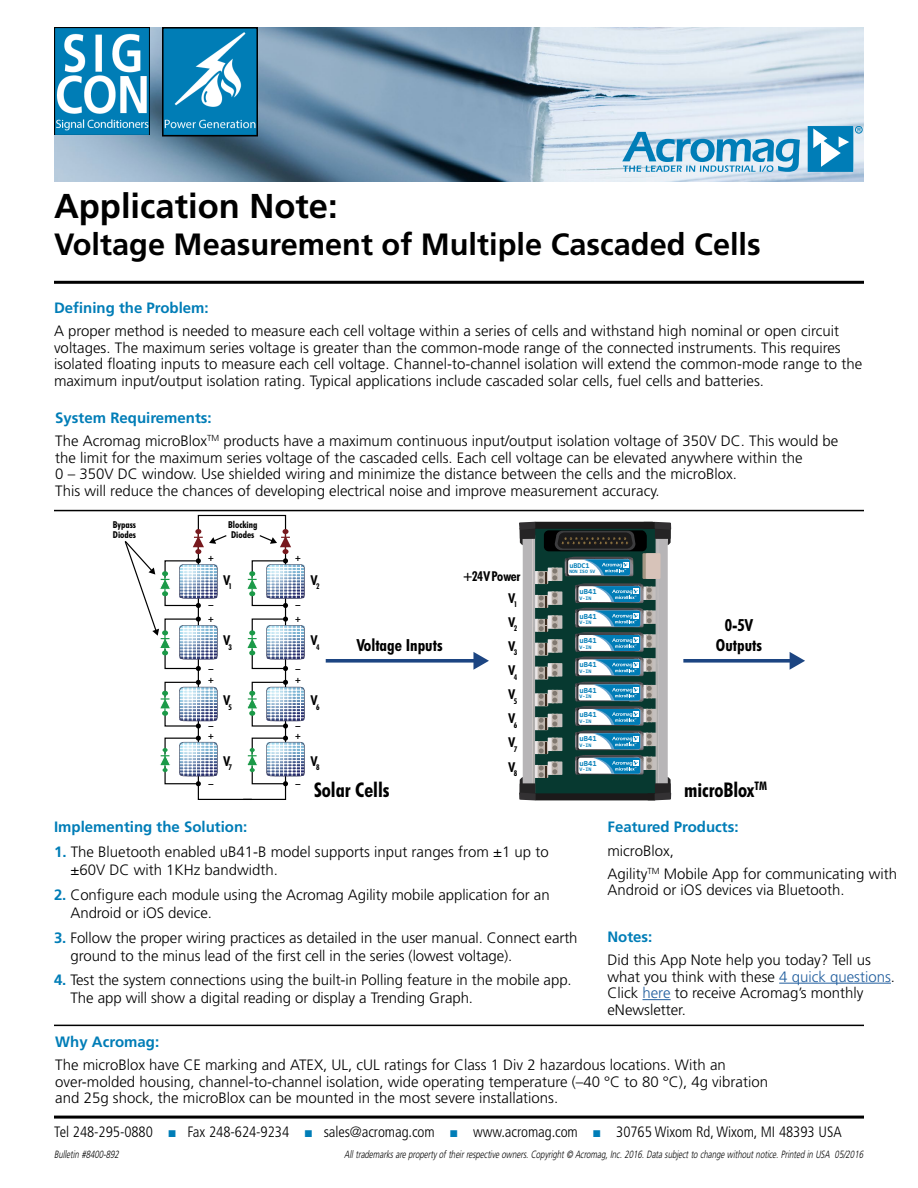
<style>
.page{position:relative;width:918px;height:1188px;background:#fff}
.page>*{position:absolute;margin:0;border:0;box-sizing:border-box;transform-origin:0 0}
.t1{font:700 34.5px "Frutiger";color:#000}
.t2{font:700 30.75px "Frutiger";color:#000}
.t3{font:700 condensed 20.25px "Futura BT";color:#000}
.t4{font:700 condensed 16.65px "Futura BT";color:#000}
.t5{font:300 15px/16.5px "Frutiger";color:#000}
.t6{font:300 condensed 15px "Frutiger";letter-spacing:-.005em;color:#000}
.t7{font:700 15px "Frutiger";color:#007db7}
.t8{font:700 condensed 13.65px/24.2px "Futura BT";letter-spacing:-.02em;color:#000;text-align:justify}
.t9{font:italic 300 10.5px "Frutiger";color:#000;scale:.75 1}
.t10{font:700 condensed 9.6px/9.6px "Futura BT";color:#000;text-align:center}
.t11{font:700 9.6px "Myriad Pro";color:#000}
.t12{font:700 7.8px "Consolas";color:#007db7}
.t13{font:700 7.35px "Consolas";color:#007db7}
.t14{font:700 5.4px "Consolas";color:#007db7}
.t15{font:700 5.1px "Consolas";color:#007db7}
.s1{font-weight:700;color:#007db7}
.s2{color:#215e9e}
.s3{color:#007db7}
</style>
<div class="page">
<img style="left:54px;top:27px;width:810px;height:154px">
<hr style="left:54px;top:281px;width:810px;height:3px;background:#000">
<hr style="left:54px;top:510px;width:810px;height:1px;background:#000">
<hr style="left:54px;top:1025px;width:810px;height:1px;background:#000">
<hr style="left:779px;top:983px;width:112px;height:1px;background:#215e9e">
<svg style="left:642px;top:999px;width:29px;height:1px"></svg>
<hr style="left:54px;top:1116px;width:810px;height:3px;background:#000">
<div style="left:855px;top:126px;width:7px;height:7px;border:1px solid #007db7;border-radius:50%"></div>
<svg style="left:808px;top:126px;width:53px;height:46px"></svg>
<svg style="left:622px;top:132px;width:178px;height:40px;background:#8abfdb"></svg>
<img style="left:55px;top:27px;width:95px;height:108px">
<img style="left:165px;top:30px;width:90px;height:103px">
<div style="left:162px;top:27px;width:96px;height:109px;border:2px solid #000"></div>
<svg style="left:124px;top:515px;width:181px;height:285px"></svg>
<svg style="left:326px;top:659px;width:147px;height:4px"></svg>
<svg style="left:473px;top:652px;width:16px;height:18px"></svg>
<svg style="left:683px;top:659px;width:107px;height:4px"></svg>
<svg style="left:790px;top:652px;width:15px;height:18px"></svg>
<svg style="left:519px;top:522px;width:152px;height:278px;background:#627c7e"></svg>
<h1 class="t1" style="left:54px;top:186px;width:285px">Application Note:</h1>
<h2 class="t2" style="left:54px;top:226px;width:708px">Voltage Measurement of Multiple Cascaded Cells</h2>
<p class="t7" style="left:54px;top:299px;width:156px">Defining the Problem:</p>
<p class="t5" style="left:54px;top:323px;width:810px">A proper method is needed to measure each cell voltage within a series of cells and withstand high nominal or open circuit voltages. The maximum series voltage is greater than the common-mode range of the connected instruments. This requires isolated floating inputs to measure each cell voltage. Channel-to-channel isolation will extend the common-mode range to the maximum input/output isolation rating. Typical applications include cascaded solar cells, fuel cells and batteries.</p>
<p class="t5" style="left:55px;top:406px;width:785px;line-height:23.2px"><span class="s1">System Requirements:<br></span>The Acromag microBlox<sup>TM</sup> products have a maximum continuous input/output isolation voltage of 350V DC. This would be</p>
<p class="t5" style="left:55px;top:450px;width:749px">the limit for the maximum series voltage of the cascaded cells. Each cell voltage can be elevated anywhere within the<br>0 – 350V DC window. Use shielded wiring and minimize the distance between the cells and the microBlox.<br>This will reduce the chances of developing electrical noise and improve measurement accuracy.</p>
<p class="t10" style="left:113px;top:520px;width:25px;text-align:left">Bypass<br>Diodes</p>
<p class="t10" style="left:228px;top:520px;width:31px">Blocking<br>Diodes</p>
<p class="t11" style="left:208px;top:552px;width:7px">+</p>
<p class="t11" style="left:208px;top:598px;width:7px">−</p>
<p class="t11" style="left:208px;top:613px;width:7px">+</p>
<p class="t11" style="left:208px;top:662px;width:7px">−</p>
<p class="t11" style="left:208px;top:673px;width:7px">+</p>
<p class="t11" style="left:208px;top:720px;width:7px">−</p>
<p class="t11" style="left:208px;top:729px;width:7px">+</p>
<p class="t8" style="left:223px;top:568px;width:10px">V<sub>1</sub></p>
<p class="t8" style="left:223px;top:628px;width:10px">V<sub>3</sub></p>
<p class="t8" style="left:223px;top:688px;width:10px">V<sub>5</sub></p>
<p class="t8" style="left:223px;top:749px;width:10px">V<sub>7</sub></p>
<p class="t11" style="left:295px;top:552px;width:7px">+</p>
<p class="t11" style="left:295px;top:598px;width:7px">−</p>
<p class="t11" style="left:295px;top:613px;width:7px">+</p>
<p class="t11" style="left:295px;top:662px;width:7px">−</p>
<p class="t11" style="left:295px;top:673px;width:7px">+</p>
<p class="t11" style="left:295px;top:720px;width:7px">−</p>
<p class="t11" style="left:295px;top:729px;width:7px">+</p>
<p class="t8" style="left:311px;top:568px;width:10px">V<sub>2</sub></p>
<p class="t8" style="left:311px;top:628px;width:10px">V<sub>4</sub></p>
<p class="t8" style="left:311px;top:688px;width:10px">V<sub>6</sub></p>
<p class="t8" style="left:311px;top:749px;width:10px">V<sub>8</sub></p>
<p class="t8" style="left:462px;top:564px;width:60px">+24V Power</p>
<p class="t13" style="left:569px;top:561px;width:22px">uBDC1</p>
<p class="t15" style="left:569px;top:568px;width:27px">NON ISO 5V</p>
<p class="t12" style="left:580px;top:587px;width:19px">uB41</p>
<p class="t14" style="left:580px;top:595px;width:13px">V-IN</p>
<p class="t12" style="left:580px;top:611px;width:19px">uB41</p>
<p class="t14" style="left:580px;top:619px;width:13px">V-IN</p>
<p class="t12" style="left:580px;top:635px;width:19px">uB41</p>
<p class="t14" style="left:580px;top:643px;width:13px">V-IN</p>
<p class="t12" style="left:580px;top:660px;width:19px">uB41</p>
<p class="t14" style="left:580px;top:668px;width:13px">V-IN</p>
<p class="t8" style="left:508px;top:586px;width:10px">V<sub>1<br></sub>V<sub>2<br></sub>V<sub>3<br></sub>V<sub>4<br></sub>V<sub>5<br></sub>V<sub>6<br></sub>V<sub>7<br></sub>V<sub>8</sub></p>
<p class="t4" style="left:725px;top:615px;width:30px">0-5V</p>
<p class="t4" style="left:357px;top:635px;width:87px">Voltage Inputs</p>
<p class="t4" style="left:716px;top:635px;width:48px">Outputs</p>
<p class="t12" style="left:580px;top:685px;width:19px">uB41</p>
<p class="t14" style="left:580px;top:693px;width:13px">V-IN</p>
<p class="t12" style="left:580px;top:709px;width:19px">uB41</p>
<p class="t14" style="left:580px;top:717px;width:13px">V-IN</p>
<p class="t12" style="left:580px;top:734px;width:19px">uB41</p>
<p class="t14" style="left:580px;top:742px;width:13px">V-IN</p>
<p class="t12" style="left:580px;top:758px;width:19px">uB41</p>
<p class="t14" style="left:580px;top:766px;width:13px">V-IN</p>
<p class="t11" style="left:208px;top:777px;width:7px">−</p>
<p class="t11" style="left:295px;top:777px;width:7px">−</p>
<h3 class="t3" style="left:314px;top:777px;width:77px">Solar Cells</h3>
<h3 class="t3" style="left:684px;top:777px;width:84px">microBlox<sup>TM</sup></h3>
<p class="t7" style="left:54px;top:818px;width:195px">Implementing the Solution:</p>
<p class="t5" style="left:70px;top:843px;width:480px;line-height:18px;text-indent:-16px"><span class="s1">1.</span> The Bluetooth enabled uB41-B model supports input ranges from ±1 up to ±60V DC with 1KHz bandwidth.</p>
<p class="t5" style="left:70px;top:886px;width:481px;line-height:18px;text-indent:-16px"><span class="s1">2.</span> Configure each module using the Acromag Agility mobile application for an<br>Android or iOS device.</p>
<p class="t5" style="left:70px;top:929px;width:509px;line-height:18px;text-indent:-16px"><span class="s1">3.</span> Follow the proper wiring practices as detailed in the user manual. Connect earth ground to the minus lead of the first cell in the series (lowest voltage).</p>
<p class="t5" style="left:70px;top:971px;width:503px;line-height:18px;text-indent:-16px"><span class="s1">4.</span> Test the system connections using the built-in Polling feature in the mobile app.<br>The app will show a digital reading or display a Trending Graph.</p>
<p class="t7" style="left:608px;top:818px;width:133px">Featured Products:</p>
<p class="t5" style="left:608px;top:839px;width:291px;line-height:23.2px">microBlox,<br>Agility<sup>TM</sup> Mobile App for communicating with</p>
<p class="t5" style="left:607px;top:882px;width:239px">Android or iOS devices via Bluetooth.</p>
<p class="t7" style="left:607px;top:928px;width:46px">Notes:</p>
<p class="t5" style="left:607px;top:952px;width:289px">Did this App Note help you today? Tell us what you think with these <span class="s2">4 quick questions</span>.<br>Click <span class="s2">here</span> to receive Acromag’s monthly eNewsletter.</p>
<p class="t7" style="left:55px;top:1033px;width:105px">Why Acromag:</p>
<p class="t5" style="left:55px;top:1057px;width:714px">The microBlox have CE marking and ATEX, UL, cUL ratings for Class 1 Div 2 hazardous locations. With an over-molded housing, channel-to-channel isolation, wide operating temperature (–40 °C to 80 °C), 4g vibration and 25g shock, the microBlox can be mounted in the most severe installations.</p>
<p class="t6" style="left:54px;top:1123px;width:789px">Tel 248-295-0880 <span class="s3">■</span> Fax 248-624-9234 <span class="s3">■</span> sales@acromag.com <span class="s3">■</span> www.acromag.com <span class="s3">■</span> 30765 Wixom Rd, Wixom, MI 48393 USA</p>
<p class="t9" style="left:54px;top:1148px;width:91px">Bulletin #8400-892</p>
<p class="t9" style="left:344px;top:1148px;width:696px">Alltrademarksarepropertyoftheirrespectiveowners.Copyright© Acromag,Inc.2016.Datasubjectto changewithoutnotice.Printed in USA 05/2016</p>
</div>
